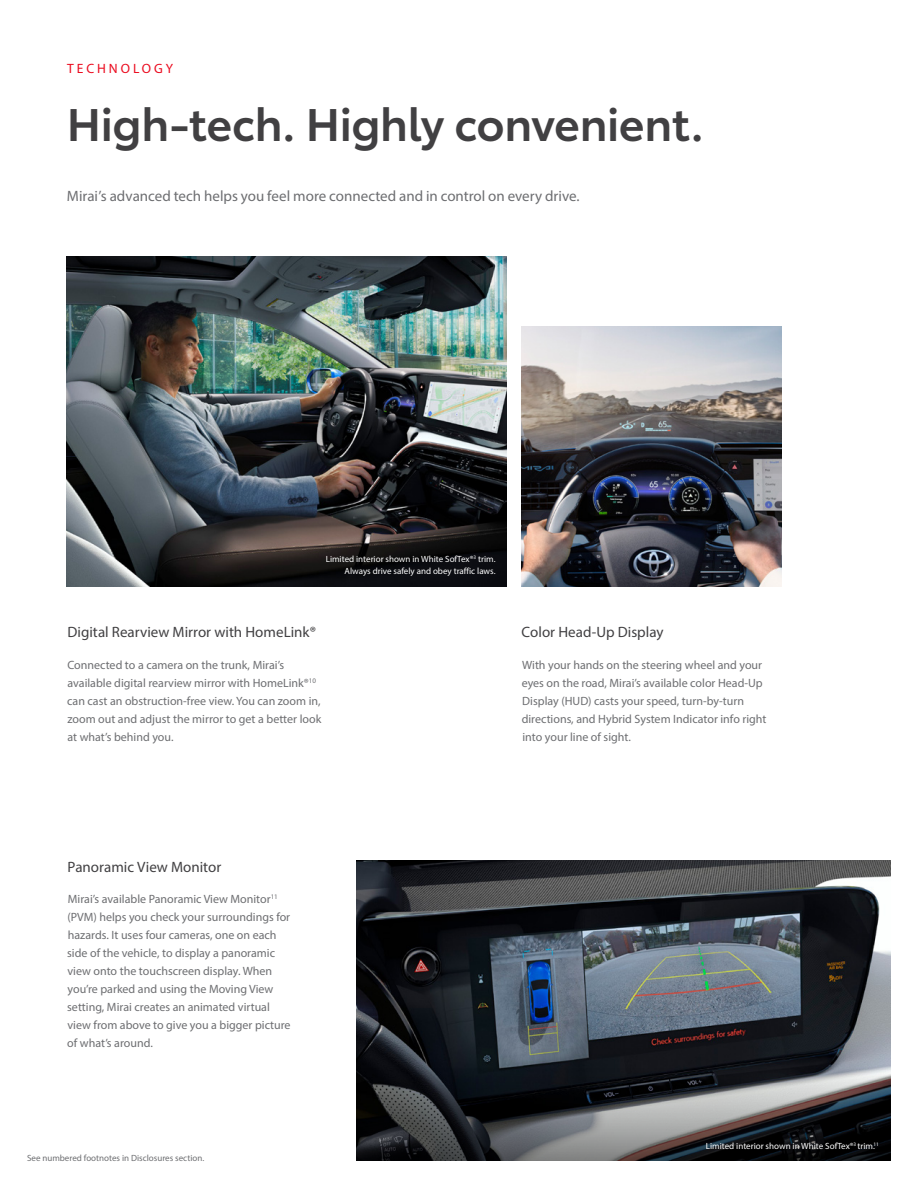
<style>
.page{position:relative;width:918px;height:1188px;background:#fff}
.page>*{position:absolute;margin:0;border:0;box-sizing:border-box;transform-origin:0 0}
.t1{font:600 45px "Toyota Type";letter-spacing:-.01em;color:#414042}
.t2{font:15px "Myriad Pro";color:#414042}
.t3{font:15px "Myriad Pro";color:#6d6e71}
.t4{font:13.5px "Myriad Pro";letter-spacing:.22em;color:#eb0a1e}
.t5{font:12px/18px "Myriad Pro";color:#6d6e71}
.t6{font:9px/12px "Myriad Pro";color:#fff;text-align:right}
.t7{font:9px "Myriad Pro";color:#6d6e71}
</style>
<div class="page">
<img style="left:357px;top:860px;width:534px;height:180px">
<img style="left:67px;top:256px;width:439px;height:330px">
<img style="left:521px;top:326px;width:260px;height:260px">
<svg style="left:357px;top:1040px;width:534px;height:121px;background:#3a3c40"></svg>
<p class="t4" style="left:67px;top:60px;width:108px">TECHNOLOGY</p>
<h1 class="t1" style="left:67px;top:91px;width:639px">High-tech. Highly convenient.</h1>
<p class="t3" style="left:67px;top:186px;width:514px">Mirai’s advanced tech helps you feel more connected and in control on every drive.</p>
<p class="t6" style="left:326px;top:553px;width:171px">Limited interior shown in White SofTex®<sup>3</sup> trim.<br>Always drive safely and obey traffic laws.</p>
<p class="t2" style="left:68px;top:623px;width:250px">Digital Rearview Mirror with HomeLink®</p>
<p class="t5" style="left:67px;top:656px;width:256px">Connected to a camera on the trunk, Mirai’s available digital rearview mirror with HomeLink®<sup>10 </sup>can cast an obstruction-free view. You can zoom in, zoom out and adjust the mirror to get a better look at what’s behind you.</p>
<p class="t2" style="left:522px;top:623px;width:143px">Color Head-Up Display</p>
<p class="t5" style="left:522px;top:656px;width:246px">With your hands on the steering wheel and your eyes on the road, Mirai’s available color Head-Up Display (HUD) casts your speed, turn-by-turn directions, and Hybrid System Indicator info right into your line of sight.</p>
<p class="t2" style="left:68px;top:857px;width:155px">Panoramic View Monitor</p>
<p class="t5" style="left:67px;top:890px;width:225px">Mirai’s available Panoramic View Monitor<sup>11 </sup>(PVM) helps you check your surroundings for hazards. It uses four cameras, one on each side of the vehicle, to display a panoramic view onto the touchscreen display. When you’re parked and using the Moving View setting, Mirai creates an animated virtual view from above to give you a bigger picture of what’s around.</p>
<p class="t7" style="left:27px;top:1152px;width:179px">See numbered footnotes in Disclosures section.</p>
<p class="t6" style="left:706px;top:1140px;width:174px">Limited interior shown in White SofTex®<sup>3</sup> trim.<sup>11</sup></p>
</div>
